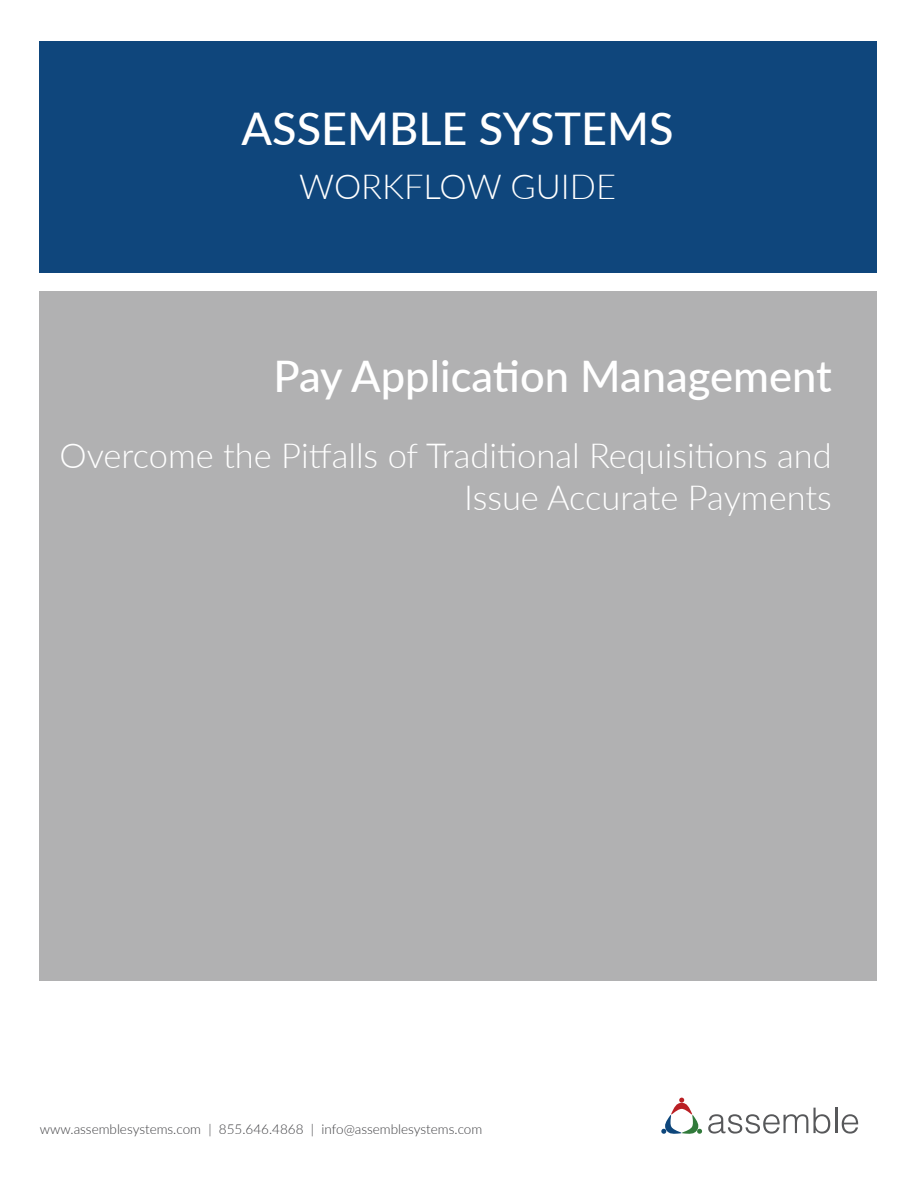
<style>
.page{position:relative;width:918px;height:1188px;background:#fff}
.page>*{position:absolute;margin:0;border:0;box-sizing:border-box;transform-origin:0 0}
.Header_Bebas_Neue{font:500 45px "Lato";color:#fff}
.Header_Bebas_Neue-2{font:500 43.5px "Lato";color:#fff}
.Header_Bebas_Neue-3{font:300 34.5px/42px "Lato";color:#fff;text-align:right}
.t1{font:300 13.5px "Lato";color:#3d3d40}
</style>
<div class="page">
<div style="left:39px;top:291px;width:837px;height:689px;background:#b1b1b2"></div>
<div style="left:39px;top:41px;width:837px;height:232px;background:#0f467c"></div>
<svg style="left:708px;top:1108px;width:122px;height:26px"></svg>
<hr style="left:835px;top:1108px;width:2px;height:25px;background:#57585a">
<svg style="left:842px;top:1114px;width:16px;height:20px"></svg>
<svg style="left:661px;top:1098px;width:41px;height:36px"></svg>
<p class="Header_Bebas_Neue" style="left:242px;top:96px;width:433px">ASSEMBLE SYSTEMS</p>
<p class="Header_Bebas_Neue-3" style="left:299px;top:165px;width:318px">WORKFLOW GUIDE</p>
<p class="Header_Bebas_Neue-2" style="left:273px;top:345px;width:560px">Pay Application Management</p>
<p class="Header_Bebas_Neue-3" style="left:60px;top:434px;width:774px">Overcome the Pitfalls of Traditional Requisitions and<br>Issue Accurate Payments</p>
<p class="t1" style="left:40px;top:1119px;width:444px">www.assemblesystems.com | 855.646.4868 | info@assemblesystems.com</p>
</div>
